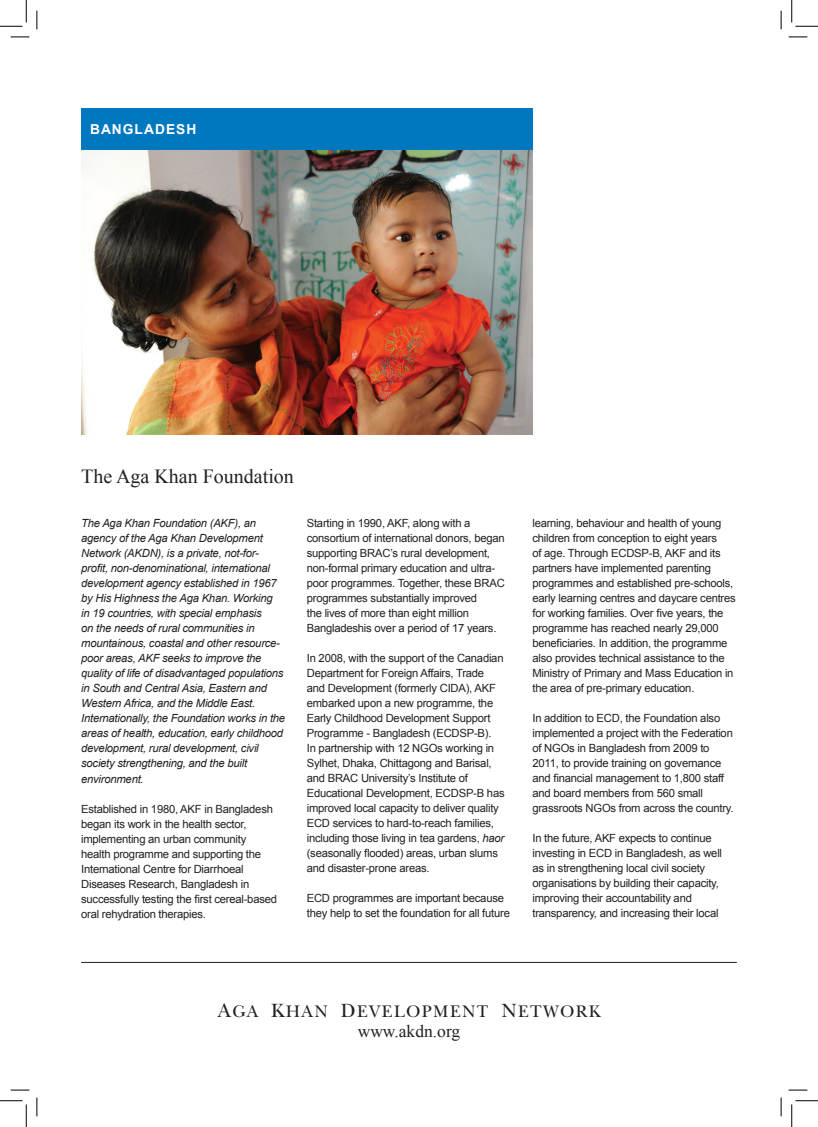
<style>
.page{position:relative;width:818px;height:1127px;background:#fff}
.page>*{position:absolute;margin:0;border:0;box-sizing:border-box;transform-origin:0 0}
.t1{font:20px "Times New Roman";color:#231f20}
.t2{font:17.5px "New Baskerville Std";letter-spacing:.075em;color:#231f20}
.t3{font:17.5px "Times New Roman";color:#231f20}
.t4{font:700 13.75px "Arial";letter-spacing:.075em;color:#fff}
.t5{font:11.25px/15px "Arial";letter-spacing:-.02em;color:#231f20}
.t6{font:italic 11.25px/15px "Arial";letter-spacing:-.02em;color:#231f20}
.s1{font-style:italic}
.s2{font-size:20px}
</style>
<div class="page">
<hr style="left:81px;top:961px;width:656px;height:1px;background:#231f20">
<div style="left:81px;top:108px;width:451px;height:42px;background:#0078c0"></div>
<img style="left:81px;top:150px;width:451px;height:284px">
<svg style="left:11px;top:36px;width:18px;height:2px"></svg>
<svg style="left:788px;top:36px;width:19px;height:2px"></svg>
<svg style="left:11px;top:1089px;width:18px;height:1px"></svg>
<svg style="left:788px;top:1089px;width:19px;height:1px"></svg>
<svg style="left:36px;top:11px;width:2px;height:18px"></svg>
<svg style="left:36px;top:1097px;width:2px;height:18px"></svg>
<svg style="left:780px;top:11px;width:2px;height:18px"></svg>
<svg style="left:780px;top:1097px;width:2px;height:18px"></svg>
<svg style="left:0;top:0;width:27px;height:27px"></svg>
<svg style="left:0;top:1100px;width:27px;height:26px"></svg>
<svg style="left:791px;top:0;width:27px;height:27px"></svg>
<svg style="left:791px;top:1100px;width:27px;height:26px"></svg>
<p class="t4" style="left:90px;top:120px;width:108px">BANGLADESH</p>
<h1 class="t1" style="left:81px;top:463px;width:214px">The Aga Khan Foundation</h1>
<p class="t6" style="left:81px;top:516px;width:205px">The Aga Khan Foundation (AKF), an agency of the Aga Khan Development Network (AKDN), is a private, not-for&shy;profit, non-denominational, international development agency established in 1967 by His Highness the Aga Khan. Working<br>in 19 countries, with special emphasis<br>on the needs of rural communities in mountainous, coastal and other resource&shy;poor areas, AKF seeks to improve the quality of life of disadvantaged populations in South and Central Asia, Eastern and Western Africa, and the Middle East.<br>Internationally, the Foundation works in the areas of health, education, early childhood development, rural development, civil society strengthening, and the built environment.</p>
<p class="t5" style="left:81px;top:801px;width:197px">Established in 1980, AKF in Bangladesh began its work in the health sector, implementing an urban community health programme and supporting the International Centre for Diarrhoeal Diseases Research, Bangladesh in successfully testing the first cereal-based oral rehydration therapies.</p>
<p class="t5" style="left:307px;top:515px;width:200px">Starting in 1990, AKF, along with a consortium of international donors, began supporting BRAC’s rural development, non-formal primary education and ultra&shy;poor programmes. Together, these BRAC programmes substantially improved<br>the lives of more than eight million Bangladeshis over a period of 17 years.</p>
<p class="t5" style="left:307px;top:650px;width:199px">In 2008, with the support of the Canadian Department for Foreign Affairs, Trade and Development (formerly CIDA), AKF embarked upon a new programme, the Early Childhood Development Support Programme - Bangladesh (ECDSP-B).<br>In partnership with 12 NGOs working in Sylhet, Dhaka, Chittagong and Barisal, and BRAC University’s Institute of Educational Development, ECDSP-B has improved local capacity to deliver quality ECD services to hard-to-reach families, including those living in tea gardens, <span class="s1">haor </span>(seasonally flooded) areas, urban slums and disaster-prone areas.</p>
<p class="t5" style="left:307px;top:890px;width:205px">ECD programmes are important because they help to set the foundation for all future</p>
<p class="t5" style="left:532px;top:515px;width:205px">learning, behaviour and health of young children from conception to eight years<br>of age. Through ECDSP-B, AKF and its partners have implemented parenting programmes and established pre-schools, early learning centres and daycare centres for working families. Over five years, the programme has reached nearly 29,000 beneficiaries. In addition, the programme also provides technical assistance to the Ministry of Primary and Mass Education in the area of pre-primary education.</p>
<p class="t5" style="left:532px;top:710px;width:203px">In addition to ECD, the Foundation also implemented a project with the Federation of NGOs in Bangladesh from 2009 to 2011, to provide training on governance and financial management to 1,800 staff and board members from 560 small grassroots NGOs from across the country.</p>
<p class="t5" style="left:532px;top:830px;width:191px">In the future, AKF expects to continue investing in ECD in Bangladesh, as well as in strengthening local civil society organisations by building their capacity, improving their accountability and transparency, and increasing their local</p>
<h2 class="t2" style="left:218px;top:1000px;width:384px"><span class="s2">A</span>GA <span class="s2">K</span>HAN <span class="s2">D</span>EVELOPMENT <span class="s2">N</span>ETWORK</h2>
<h2 class="t3" style="left:358px;top:1018px;width:104px">www.akdn.org</h2>
</div>
